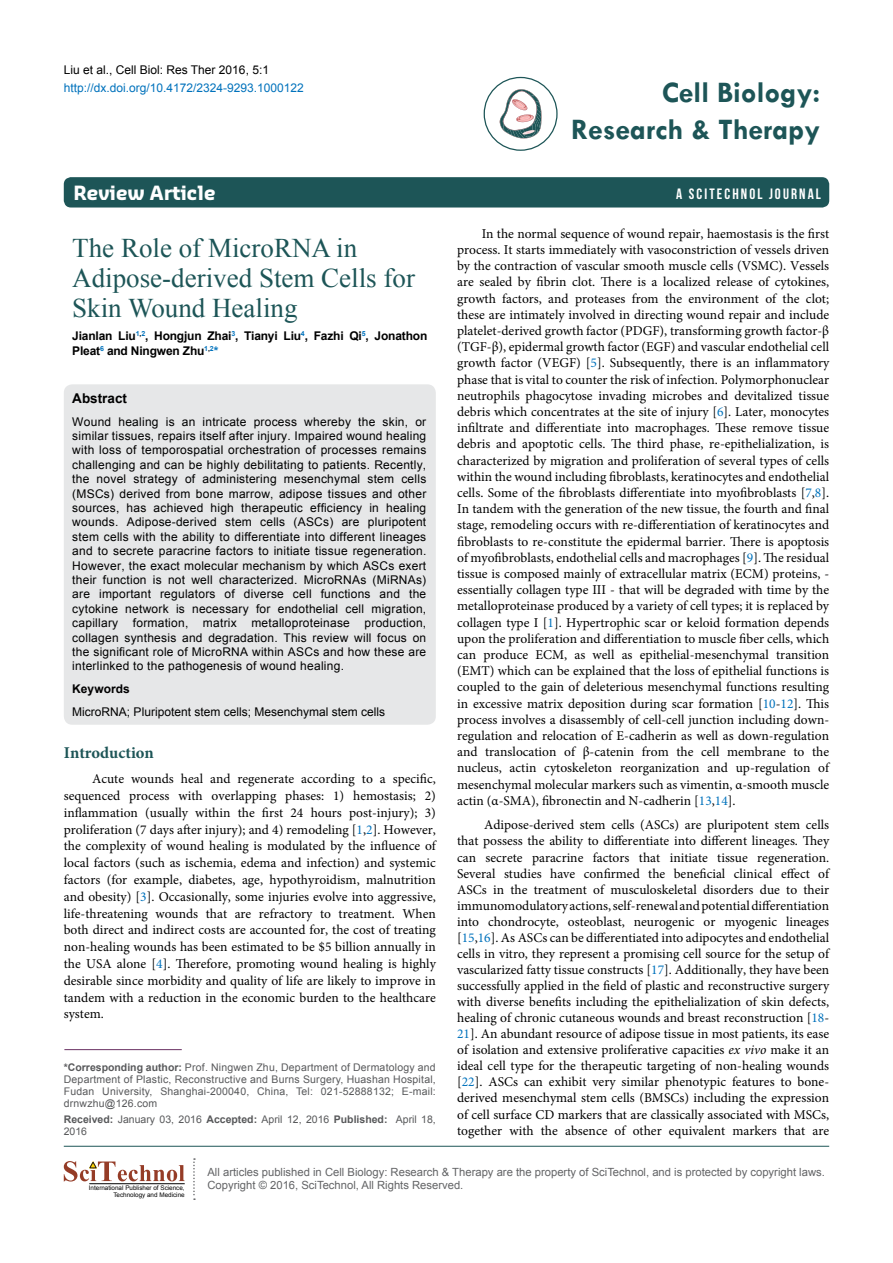
<style>
.page{position:relative;width:893px;height:1263px;background:#fff}
.page>*{position:absolute;margin:0;border:0;box-sizing:border-box;transform-origin:0 0}
.t1{font:700 30px/37.5px "Tw Cen";color:#1d5557;text-align:right}
.t2{font:27px/30px "Times New Roman";color:#1d5557}
.t3{font:700 19.2px "Sansa";color:#fff}
.t4{font:700 16.5px "Minion Pro";color:#1d5557}
.t5{font:15px "Bebas Neue";letter-spacing:.14em;color:#fff}
.t6{font:13.5px/16.2px "Minion Pro";color:#000;text-align:justify}
.t7{font:700 13.5px "Arial";color:#000}
.t8{font:12px/14.4px "Arial";color:#000;text-align:justify}
.t9{font:700 12px/14.4px "Arial";letter-spacing:-.015em;color:#000}
.t10{font:12px "Arial";color:#0072bc}
.t11{font:11.25px/13.5px "Arial";color:#636466}
.t12{font:10.5px/12px "Arial";letter-spacing:.02em;color:#58595b;text-align:justify}
.t13{font:10.5px/12px "Arial";color:#58595b}
.t14{font:6.3px/7.6px "Arial";color:#000;text-align:right}
.s1{color:#0072bc}
.s2{font-weight:700}
.s3{font-style:italic}
</style>
<div class="page">
<div style="left:64px;top:177px;width:765px;height:30px;background:#1d5557;border-radius:7px"></div>
<hr style="left:64px;top:1146px;width:765px;height:1px;background:#1d5557">
<svg style="left:500px;top:89px;width:42px;height:50px"></svg>
<div style="left:484px;top:77px;width:74px;height:74px;border:1px solid #1d5557;border-radius:50%"></div>
<svg style="left:193px;top:1158px;width:2px;height:42px"></svg>
<svg style="left:64px;top:1161px;width:121px;height:20px"></svg>
<hr style="left:89px;top:1183px;width:96px;height:1px;background:#000">
<div style="left:64px;top:384px;width:372px;height:341px;background:#e6e7e8;border-radius:9px"></div>
<hr style="left:64px;top:1049px;width:118px;height:1px;background:#693163">
<p class="t8" style="left:64px;top:62px;width:207px">Liu et al., Cell Biol: Res Ther 2016, 5:1</p>
<p class="t10" style="left:64px;top:80px;width:242px">http://dx.doi.org/10.4172/2324-9293.1000122</p>
<h3 class="t3" style="left:74px;top:181px;width:144px">Review Article</h3>
<h2 class="t2" style="left:72px;top:233px;width:344px">The Role of MicroRNA in<br>Adipose-derived Stem Cells for<br>Skin Wound Healing</h2>
<p class="t9" style="left:72px;top:329px;width:357px">Jianlan Liu<sup>1</sup><sup>,</sup><sup>2</sup>, Hongjun Zhai<sup>3</sup>, Tianyi Liu<sup>4</sup>, Fazhi Qi<sup>5</sup>, Jonathon<br>Pleat<sup>6</sup> and Ningwen Zhu<sup>1</sup><sup>,</sup><sup>2</sup><span class="s1">*</span></p>
<p class="t7" style="left:72px;top:389px;width:56px">Abstract</p>
<p class="t8" style="left:72px;top:414px;width:355px">Wound healing is an intricate process whereby the skin, or similar tissues, repairs itself after injury. Impaired wound healing with loss of temporospatial orchestration of processes remains challenging and can be highly debilitating to patients. Recently, the novel strategy of administering mesenchymal stem cells (MSCs) derived from bone marrow, adipose tissues and other sources, has achieved high therapeutic efficiency in healing wounds. Adipose-derived stem cells (ASCs) are pluripotent stem cells with the ability to differentiate into different lineages and to secrete paracrine factors to initiate tissue regeneration.<br>However, the exact molecular mechanism by which ASCs exert their function is not well characterized. MicroRNAs (MiRNAs) are important regulators of diverse cell functions and the cytokine network is necessary for endothelial cell migration, capillary formation, matrix metalloproteinase production, collagen synthesis and degradation. This review will focus on the significant role of MicroRNA within ASCs and how these are interlinked to the pathogenesis of wound healing.</p>
<p class="t9" style="left:72px;top:682px;width:59px">Keywords</p>
<p class="t8" style="left:72px;top:705px;width:314px">MicroRNA; Pluripotent stem cells; Mesenchymal stem cells</p>
<p class="t4" style="left:64px;top:741px;width:92px">Introduction</p>
<p class="t6" style="left:64px;top:771px;width:374px;line-height:16.8px;text-indent:28px">Acute wounds heal and regenerate according to a specific, sequenced process with overlapping phases: 1) hemostasis; 2) inflammation (usually within the first 24 hours post-injury); 3) proliferation (7 days after injury); and 4) remodeling [<span class="s1">1</span>,<span class="s1">2</span>]. However, the complexity of wound healing is modulated by the influence of local factors (such as ischemia, edema and infection) and systemic factors (for example, diabetes, age, hypothyroidism, malnutrition and obesity) [<span class="s1">3</span>]. Occasionally, some injuries evolve into aggressive, life-threatening wounds that are refractory to treatment. When both direct and indirect costs are accounted for, the cost of treating non-healing wounds has been estimated to be $5 billion annually in the USA alone [<span class="s1">4</span>]. Therefore, promoting wound healing is highly desirable since morbidity and quality of life are likely to improve in tandem with a reduction in the economic burden to the healthcare system.</p>
<p class="t12" style="left:64px;top:1061px;width:374px"><span class="s2">*Corresponding author:</span> Prof. Ningwen Zhu, Department of Dermatology and Department of Plastic, Reconstructive and Burns Surgery, Huashan Hospital, Fudan University, Shanghai-200040, China, Tel: 021-52888132; E-mail: drnwzhu@126.com</p>
<p class="t13" style="left:64px;top:1113px;width:374px"><span class="s2">Received:</span> January 03, 2016 <span class="s2">Accepted:</span> April 12, 2016 <span class="s2">Published:</span> April 18,<br>2016</p>
<h1 class="t1" style="left:571px;top:73px;width:251px">Cell Biology:<br>Research &amp; Therapy</h1>
<p class="t5" style="left:676px;top:186px;width:146px">A SCITECHNOL JOURNAL</p>
<p class="t6" style="left:457px;top:225px;width:374px;text-indent:25px">In the normal sequence of wound repair, haemostasis is the first process. It starts immediately with vasoconstriction of vessels driven by the contraction of vascular smooth muscle cells (VSMC). Vessels are sealed by fibrin clot. There is a localized release of cytokines, growth factors, and proteases from the environment of the clot; these are intimately involved in directing wound repair and include platelet-derived growth factor (PDGF), transforming growth factor-β (TGF-β), epidermal growth factor (EGF) and vascular endothelial cell growth factor (VEGF) [<span class="s1">5</span>]. Subsequently, there is an inflammatory phase that is vital to counter the risk of infection. Polymorphonuclear neutrophils phagocytose invading microbes and devitalized tissue debris which concentrates at the site of injury [<span class="s1">6</span>]. Later, monocytes infiltrate and differentiate into macrophages. These remove tissue debris and apoptotic cells. The third phase, re-epithelialization, is characterized by migration and proliferation of several types of cells within the wound including fibroblasts, keratinocytes and endothelial cells. Some of the fibroblasts differentiate into myofibroblasts [<span class="s1">7</span>,<span class="s1">8</span>].<br>In tandem with the generation of the new tissue, the fourth and final stage, remodeling occurs with re-differentiation of keratinocytes and fibroblasts to re-constitute the epidermal barrier. There is apoptosis of myofibroblasts, endothelial cells and macrophages [<span class="s1">9</span>]. The residual tissue is composed mainly of extracellular matrix (ECM) proteins, - essentially collagen type III - that will be degraded with time by the metalloproteinase produced by a variety of cell types; it is replaced by collagen type I [<span class="s1">1</span>]. Hypertrophic scar or keloid formation depends upon the proliferation and differentiation to muscle fiber cells, which can produce ECM, as well as epithelial-mesenchymal transition (EMT) which can be explained that the loss of epithelial functions is coupled to the gain of deleterious mesenchymal functions resulting in excessive matrix deposition during scar formation [<span class="s1">10</span>-<span class="s1">12</span>]. This process involves a disassembly of cell-cell junction including down&shy;regulation and relocation of E-cadherin as well as down-regulation and translocation of β-catenin from the cell membrane to the nucleus, actin cytoskeleton reorganization and up-regulation of mesenchymal molecular markers such as vimentin, α-smooth muscle actin (α-SMA), fibronectin and N-cadherin [<span class="s1">13</span>,<span class="s1">14</span>].</p>
<p class="t6" style="left:457px;top:817px;width:374px;text-indent:27px">Adipose-derived stem cells (ASCs) are pluripotent stem cells that possess the ability to differentiate into different lineages. They can secrete paracrine factors that initiate tissue regeneration.<br>Several studies have confirmed the beneficial clinical effect of ASCs in the treatment of musculoskeletal disorders due to their immunomodulatory actions, self-renewal and potential differentiation into chondrocyte, osteoblast, neurogenic or myogenic lineages [<span class="s1">15</span>,<span class="s1">16</span>]. As ASCs can be differentiated into adipocytes and endothelial cells in vitro, they represent a promising cell source for the setup of vascularized fatty tissue constructs [<span class="s1">17</span>]. Additionally, they have been successfully applied in the field of plastic and reconstructive surgery with diverse benefits including the epithelialization of skin defects, healing of chronic cutaneous wounds and breast reconstruction [<span class="s1">18</span>- <span class="s1">21</span>]. An abundant resource of adipose tissue in most patients, its ease of isolation and extensive proliferative capacities <span class="s3">ex vivo</span> make it an ideal cell type for the therapeutic targeting of non-healing wounds [<span class="s1">22</span>]. ASCs can exhibit very similar phenotypic features to bone&shy;derived mesenchymal stem cells (BMSCs) including the expression of cell surface CD markers that are classically associated with MSCs, together with the absence of other equivalent markers that are</p>
<p class="t14" style="left:89px;top:1184px;width:97px">International Publisher of Science,<br>Technology and Medicine</p>
<p class="t11" style="left:207px;top:1165px;width:619px">All articles published in Cell Biology: Research &amp; Therapy are the property of SciTechnol, and is protected by copyright laws.<br>Copyright © 2016, SciTechnol, All Rights Reserved.</p>
</div>
